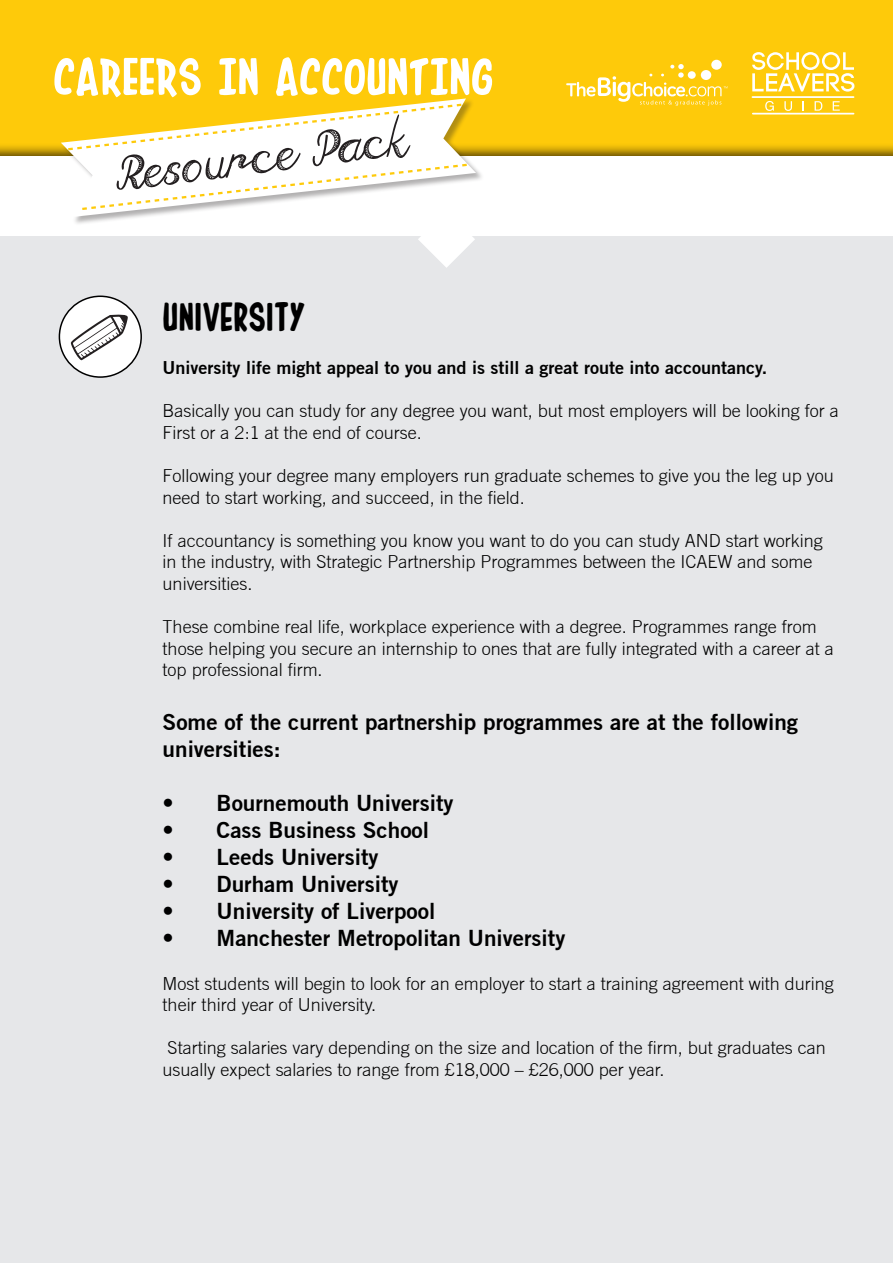
<style>
.page{position:relative;width:893px;height:1263px;background:#fff}
.page>*{position:absolute;margin:0;border:0;box-sizing:border-box;transform-origin:0 0}
.t1{font:63px "In House Edition";color:#fff}
.t2{font:49.8px "Falling Rain";color:#231f20}
.t3{font:48px "In House Edition";color:#000}
.t4{font:700 22.5px/27px "Trade Gothic No.2";color:#000}
.t5{font:300 18px/21.6px "Trade Gothic";color:#000}
.t6{font:700 18px "Trade Gothic No.2";color:#000}
</style>
<div class="page">
<div style="left:0;top:237px;width:893px;height:1026px;background:#e6e7e9"></div>
<div style="left:59px;top:296px;width:82px;height:81px;background:#fff;border-radius:50%"></div>
<div style="left:59px;top:295px;width:83px;height:83px;border:2px solid #000;border-radius:50%"></div>
<div style="left:0;top:0;width:893px;height:159px;background:#feca0a"></div>
<div style="left:61px;top:98px;width:423px;height:128px;background:#231f20;opacity:.35"></div>
<svg style="left:61px;top:98px;width:415px;height:119px;fill:#fff"></svg>
<svg style="left:66px;top:102px;width:398px;height:50px"></svg>
<svg style="left:80px;top:162px;width:395px;height:106px"></svg>
<hr style="left:753px;top:113px;width:101px;height:2px;background:#fff">
<svg style="left:752px;top:52px;width:102px;height:40px"></svg>
<svg style="left:765px;top:101px;width:9px;height:10px"></svg>
<svg style="left:784px;top:101px;width:8px;height:10px"></svg>
<svg style="left:815px;top:101px;width:7px;height:10px"></svg>
<svg style="left:833px;top:101px;width:7px;height:10px"></svg>
<hr style="left:752px;top:96px;width:102px;height:2px;background:#fff">
<div style="left:711px;top:60px;width:11px;height:10px;background:#fff;border-radius:50%"></div>
<svg style="left:566px;top:64px;width:161px;height:42px"></svg>
<svg style="left:71px;top:314px;width:57px;height:46px"></svg>
<p class="t1" style="left:53px;top:48px;width:442px">CAREERS IN ACCOUNTING</p>
<p class="t2" style="left:112px;top:146px;width:298px;rotate:-7deg">Resource Pack</p>
<p class="t3" style="left:163px;top:295px;width:144px">UNIVERSITY</p>
<p class="t6" style="left:163px;top:356px;width:606px">University life might appeal to you and is still a great route into accountancy.</p>
<p class="t5" style="left:163px;top:400px;width:678px">Basically you can study for any degree you want, but most employers will be looking for a<br>First or a 2:1 at the end of course.</p>
<p class="t5" style="left:163px;top:465px;width:673px">Following your degree many employers run graduate schemes to give you the leg up you need to start working, and succeed, in the field.</p>
<p class="t5" style="left:163px;top:529px;width:662px">If accountancy is something you know you want to do you can study AND start working in the industry, with Strategic Partnership Programmes between the ICAEW and some universities.</p>
<p class="t5" style="left:163px;top:616px;width:673px">These combine real life, workplace experience with a degree. Programmes range from those helping you secure an internship to ones that are fully integrated with a career at a top professional firm.</p>
<p class="t4" style="left:163px;top:708px;width:637px">Some of the current partnership programmes are at the following universities:</p>
<p class="t4" style="left:163px;top:789px;width:292px">• Bournemouth University</p>
<p class="t4" style="left:163px;top:816px;width:268px">• Cass Business School</p>
<p class="t4" style="left:163px;top:843px;width:217px">• Leeds University</p>
<p class="t4" style="left:163px;top:870px;width:237px">• Durham University</p>
<p class="t4" style="left:163px;top:897px;width:274px">• University of Liverpool</p>
<p class="t4" style="left:163px;top:924px;width:404px">• Manchester Metropolitan University</p>
<p class="t5" style="left:163px;top:972px;width:673px">Most students will begin to look for an employer to start a training agreement with during their third year of University.</p>
<p class="t5" style="left:163px;top:1037px;width:665px">Starting salaries vary depending on the size and location of the firm, but graduates can usually expect salaries to range from £18,000 – £26,000 per year.</p>
</div>
